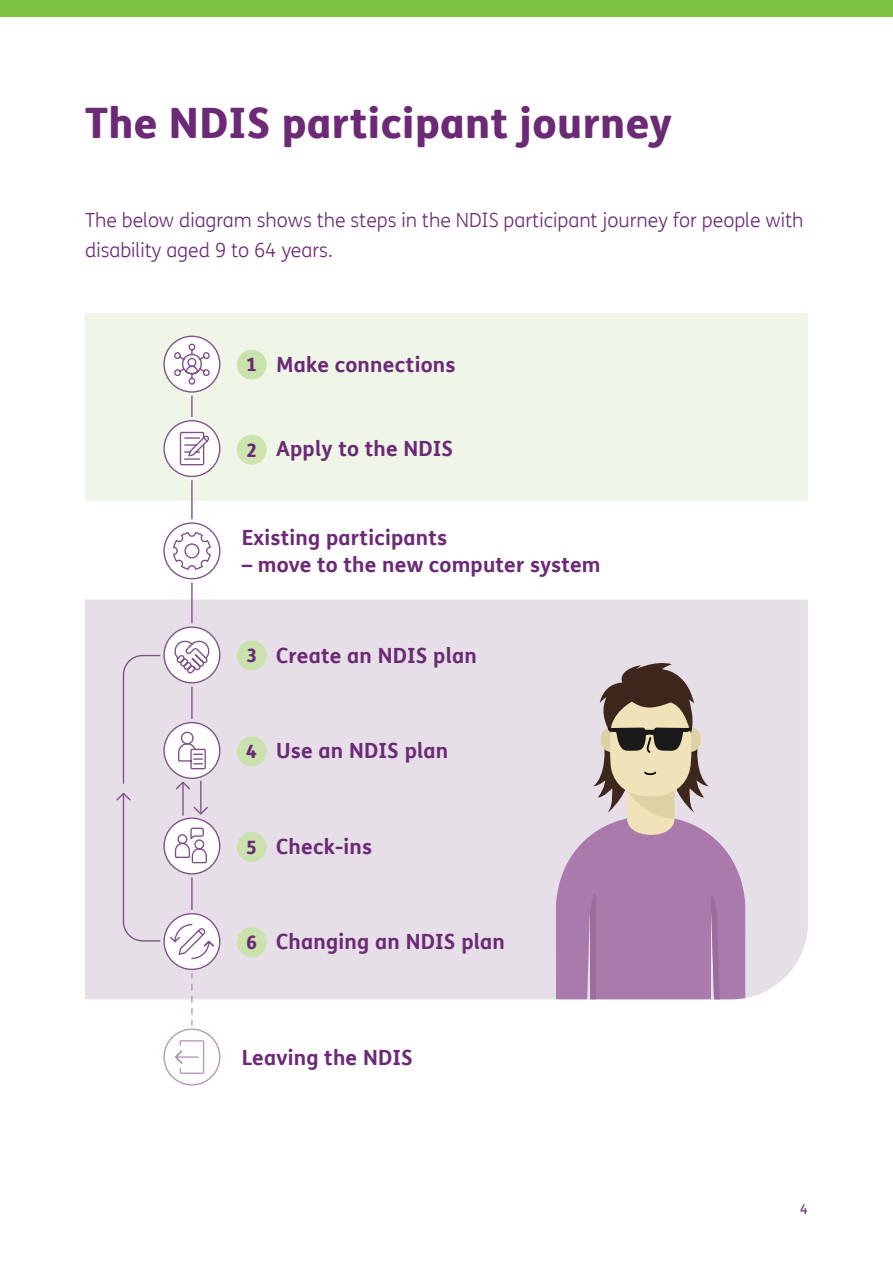
<style>
.page{position:relative;width:893px;height:1263px;background:#fff}
.page>*{position:absolute;margin:0;border:0;box-sizing:border-box;transform-origin:0 0}
.t1{font:800 42px "FS Me Pro";letter-spacing:.01em;color:#6b2976}
.t2{font:700 21px "FS Me Pro";letter-spacing:.01em;color:#6b2976}
.H3_Intro{font:300 19.5px/29.2px "FS Me Pro";color:#6b2976}
.t3{font:800 18.45px "FS Me Pro";color:#6b2976}
.Page_footer{font:13.5px "FS Me Pro";color:#6b2976}
</style>
<div class="page">
<div style="left:0;top:0;width:893px;height:17px;background:#7dc243"></div>
<div style="left:85px;top:600px;width:723px;height:399px;background:#e6dfe8"></div>
<svg style="left:556px;top:659px;width:189px;height:340px"></svg>
<hr style="left:191px;top:571px;width:2px;height:76px;background:#804e88">
<div style="left:160px;top:623px;width:64px;height:63px;border:8px solid #e6dfe8;border-radius:50%"></div>
<svg style="left:164px;top:627px;width:56px;height:56px"></svg>
<div style="left:237px;top:640px;width:30px;height:30px;background:#c9e2ae;border-radius:50%"></div>
<div style="left:160px;top:719px;width:64px;height:63px;border:8px solid #e6dfe8;border-radius:50%"></div>
<svg style="left:164px;top:723px;width:56px;height:55px"></svg>
<div style="left:237px;top:736px;width:30px;height:30px;background:#c9e2ae;border-radius:50%"></div>
<div style="left:160px;top:814px;width:64px;height:64px;border:8px solid #e6dfe8;border-radius:50%"></div>
<svg style="left:164px;top:818px;width:56px;height:56px"></svg>
<div style="left:237px;top:832px;width:30px;height:30px;background:#c9e2ae;border-radius:50%"></div>
<div style="left:160px;top:910px;width:64px;height:63px;border:8px solid #e6dfe8;border-radius:50%"></div>
<svg style="left:164px;top:914px;width:56px;height:55px"></svg>
<div style="left:237px;top:927px;width:30px;height:30px;background:#c9e2ae;border-radius:50%"></div>
<svg style="left:115px;top:638px;width:100px;height:322px"></svg>
<div style="left:85px;top:313px;width:723px;height:187px;background:#eff6e8"></div>
<hr style="left:191px;top:361px;width:2px;height:77px;background:#804e88">
<hr style="left:191px;top:466px;width:2px;height:77px;background:#804e88">
<div style="left:160px;top:1025px;width:64px;height:64px;border:8px solid #fff;border-radius:50%"></div>
<div style="left:164px;top:1029px;width:56px;height:56px;background:#fff;border-radius:50%"></div>
<svg style="left:174px;top:972px;width:31px;height:102px"></svg>
<div style="left:163px;top:1028px;width:57px;height:57px;border:1px solid #b397b7;border-radius:50%"></div>
<div style="left:160px;top:519px;width:64px;height:63px;border:8px solid #fff;border-radius:50%"></div>
<svg style="left:164px;top:523px;width:56px;height:56px"></svg>
<svg style="left:172px;top:531px;width:40px;height:40px"></svg>
<div style="left:163px;top:522px;width:57px;height:57px;border:1px solid #804e88;border-radius:50%"></div>
<div style="left:160px;top:332px;width:64px;height:64px;border:8px solid #eff6e8;border-radius:50%"></div>
<svg style="left:164px;top:336px;width:56px;height:56px"></svg>
<svg style="left:173px;top:342px;width:38px;height:44px"></svg>
<div style="left:163px;top:336px;width:57px;height:57px;border:1px solid #804e88;border-radius:50%"></div>
<div style="left:237px;top:350px;width:30px;height:29px;background:#c9e2ae;border-radius:50%"></div>
<div style="left:160px;top:417px;width:64px;height:63px;border:8px solid #eff6e8;border-radius:50%"></div>
<div style="left:164px;top:421px;width:56px;height:55px;background:#fff;border-radius:50%"></div>
<svg style="left:179px;top:431px;width:30px;height:35px"></svg>
<div style="left:163px;top:420px;width:57px;height:57px;border:1px solid #804e88;border-radius:50%"></div>
<div style="left:237px;top:435px;width:30px;height:30px;background:#cee4ae;border-radius:50%"></div>
<h2 class="t1" style="left:85px;top:90px;width:588px">The NDIS participant journey</h2>
<p class="H3_Intro" style="left:85px;top:205px;width:720px">The below diagram shows the steps in the NDIS participant journey for people with disability aged 9 to 64 years.</p>
<h5 class="t2" style="left:242px;top:348px;width:215px">1. Make connections</h5>
<p class="t3" style="left:246px;top:350px;width:12px">1</p>
<h5 class="t2" style="left:242px;top:433px;width:213px">2. Apply to the NDIS</h5>
<p class="t3" style="left:246px;top:435px;width:12px">2</p>
<h5 class="t2" style="left:242px;top:521px;width:207px">Existing participants</h5>
<h5 class="t2" style="left:242px;top:549px;width:360px">– move to the new computer system</h5>
<h5 class="t2" style="left:242px;top:639px;width:237px">3. Create an NDIS plan</h5>
<p class="t3" style="left:246px;top:641px;width:12px">3</p>
<h5 class="t2" style="left:242px;top:735px;width:208px">4. Use an NDIS plan</h5>
<p class="t3" style="left:246px;top:737px;width:12px">4</p>
<h5 class="t2" style="left:242px;top:830px;width:132px">5. Check-ins</h5>
<p class="t3" style="left:246px;top:833px;width:12px">5</p>
<h5 class="t2" style="left:242px;top:926px;width:265px">6. Changing an NDIS plan</h5>
<p class="t3" style="left:246px;top:928px;width:12px">6</p>
<h5 class="t2" style="left:242px;top:1041px;width:173px">Leaving the NDIS</h5>
<p class="Page_footer" style="left:800px;top:1199px;width:9px">4</p>
</div>
